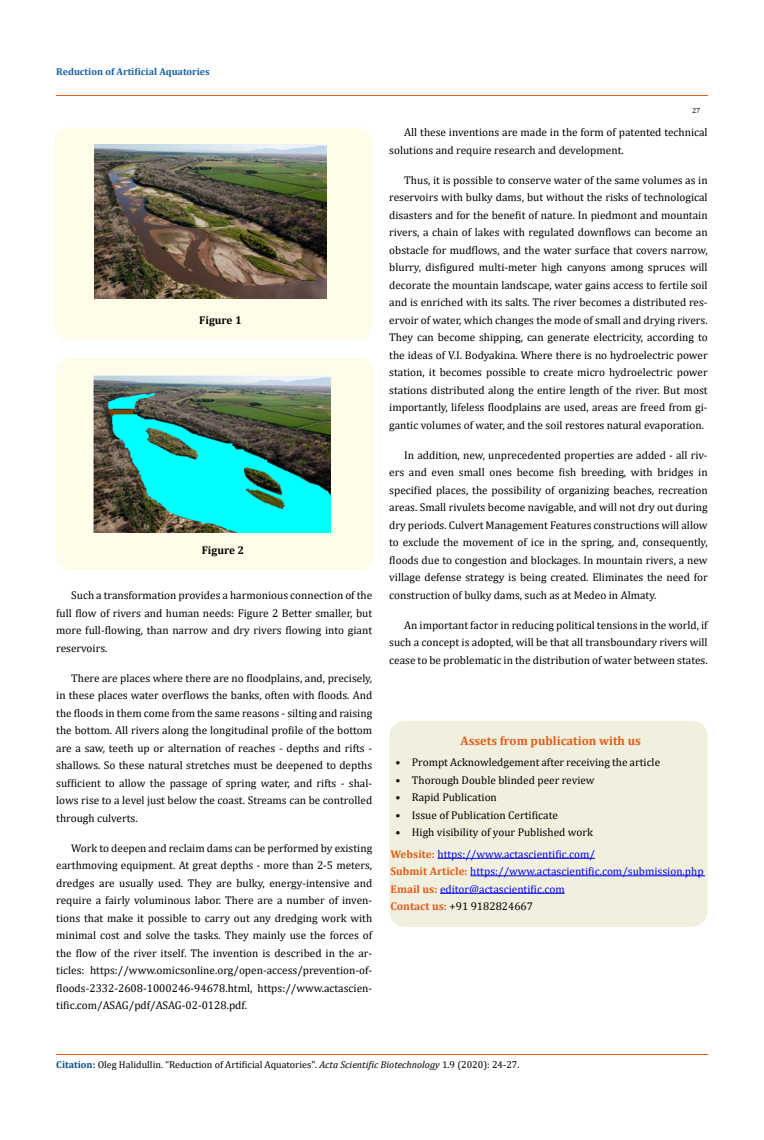
<style>
.page{position:relative;width:764px;height:1140px;background:#fff}
.page>*{position:absolute;margin:0;border:0;box-sizing:border-box;transform-origin:0 0}
.t1{font:700 12.5px "Cambria";color:#e05d1a}
.t2{font:11.25px/17.5px "Cambria";color:#000;text-align:justify}
.t3{font:11.25px/17.5px "Cambria";color:#00f}
.t4{font:700 11.25px "Cambria";color:#000}
.t5{font:10px "Cambria";color:#000}
.t6{font:700 10px "Cambria";color:#1560a6}
.t7{font:7.5px "Cambria";color:#000}
.s1{font-weight:700;color:#e05d1a}
.s2{color:#000}
.s3{font-weight:700;color:#035089}
.s4{font-style:italic}
</style>
<div class="page">
<hr style="left:56px;top:95px;width:651px;height:1px;background:#e05d1a">
<div style="left:390px;top:721px;width:317px;height:205px;background:#f1f0de;border-radius:15px"></div>
<div style="left:389px;top:721px;width:318px;height:206px;border:1px solid #f1f0de;border-radius:15px"></div>
<hr style="left:437px;top:858px;width:158px;height:1px;background:#00f">
<hr style="left:470px;top:875px;width:235px;height:1px;background:#00f">
<hr style="left:440px;top:893px;width:125px;height:1px;background:#00f">
<div style="left:54px;top:128px;width:318px;height:212px;background:#fffde9;border-radius:15px"></div>
<img style="left:95px;top:145px;width:231px;height:153px">
<div style="left:56px;top:358px;width:319px;height:212px;background:#fffde9;border-radius:15px"></div>
<img style="left:93px;top:375px;width:238px;height:158px">
<hr style="left:56px;top:1055px;width:652px;height:1px;background:#e05d1a">
<p class="t6" style="left:56px;top:65px;width:155px">Reduction of Artificial Aquatories</p>
<p class="t4" style="left:199px;top:312px;width:44px">Figure 1</p>
<p class="t4" style="left:202px;top:542px;width:44px">Figure 2</p>
<p class="t2" style="left:56px;top:586px;width:317px;text-indent:15px">Such a transformation provides a harmonious connection of the full flow of rivers and human needs: Figure 2 Better smaller, but more full-flowing, than narrow and dry rivers flowing into giant reservoirs.</p>
<p class="t2" style="left:56px;top:669px;width:317px;text-indent:15px">There are places where there are no floodplains, and, precisely, in these places water overflows the banks, often with floods. And the floods in them come from the same reasons - silting and raising the bottom. All rivers along the longitudinal profile of the bottom are a saw, teeth up or alternation of reaches - depths and rifts - shallows. So these natural stretches must be deepened to depths sufficient to allow the passage of spring water, and rifts - shal&shy;lows rise to a level just below the coast. Streams can be controlled through culverts.</p>
<p class="t2" style="left:56px;top:839px;width:317px;text-indent:15px">Work to deepen and reclaim dams can be performed by existing earthmoving equipment. At great depths - more than 2-5 meters, dredges are usually used. They are bulky, energy-intensive and require a fairly voluminous labor. There are a number of inven&shy;tions that make it possible to carry out any dredging work with minimal cost and solve the tasks. They mainly use the forces of the flow of the river itself. The invention is described in the ar&shy;ticles: https://www.omicsonline.org/open-access/prevention-of&shy;floods-2332-2608-1000246-94678.html, https://www.actascien&shy;tific.com/ASAG/pdf/ASAG-02-0128.pdf.</p>
<p class="t7" style="left:692px;top:106px;width:10px">27</p>
<p class="t2" style="left:389px;top:124px;width:320px;text-indent:15px">All these inventions are made in the form of patented technical solutions and require research and development.</p>
<p class="t2" style="left:389px;top:171px;width:320px;text-indent:15px">Thus, it is possible to conserve water of the same volumes as in reservoirs with bulky dams, but without the risks of technological disasters and for the benefit of nature. In piedmont and mountain rivers, a chain of lakes with regulated downflows can become an obstacle for mudflows, and the water surface that covers narrow, blurry, disfigured multi-meter high canyons among spruces will decorate the mountain landscape, water gains access to fertile soil and is enriched with its salts. The river becomes a distributed res&shy;ervoir of water, which changes the mode of small and drying rivers.<br>They can become shipping, can generate electricity, according to the ideas of V.I. Bodyakina. Where there is no hydroelectric power station, it becomes possible to create micro hydroelectric power stations distributed along the entire length of the river. But most importantly, lifeless floodplains are used, areas are freed from gi&shy;gantic volumes of water, and the soil restores natural evaporation.</p>
<p class="t2" style="left:389px;top:446px;width:320px;text-indent:15px">In addition, new, unprecedented properties are added - all riv&shy;ers and even small ones become fish breeding, with bridges in specified places, the possibility of organizing beaches, recreation areas. Small rivulets become navigable, and will not dry out during dry periods. Culvert Management Features constructions will allow to exclude the movement of ice in the spring, and, consequently, floods due to congestion and blockages. In mountain rivers, a new village defense strategy is being created. Eliminates the need for construction of bulky dams, such as at Medeo in Almaty.</p>
<p class="t2" style="left:389px;top:616px;width:320px;text-indent:15px">An important factor in reducing political tensions in the world, if such a concept is adopted, will be that all transboundary rivers will cease to be problematic in the distribution of water between states.</p>
<p class="t1" style="left:460px;top:732px;width:182px">Assets from publication with us</p>
<p class="t2" style="left:395px;top:754px;width:266px">• Prompt Acknowledgement after receiving the article</p>
<p class="t2" style="left:395px;top:771px;width:201px">• Thorough Double blinded peer review</p>
<p class="t2" style="left:395px;top:789px;width:103px">• Rapid Publication</p>
<p class="t2" style="left:395px;top:806px;width:164px">• Issue of Publication Certificate</p>
<p class="t2" style="left:395px;top:824px;width:199px">• High visibility of your Published work</p>
<p class="t3" style="left:390px;top:845px;width:315px"><span class="s1">Website:</span> https://www.actascientific.com/<br><span class="s1">Submit Article:</span> https://www.actascientific.com/submission.php <span class="s1">Email us:</span> editor@actascientific.com<br><span class="s1">Contact us:</span> <span class="s2">+91 9182824667</span></p>
<p class="t5" style="left:56px;top:1059px;width:465px"><span class="s3">Citation:</span> Oleg Halidullin. “Reduction of Artificial Aquatories". <span class="s4">Acta Scientific Biotechnology</span> 1.9 (2020): 24-27.</p>
</div>
